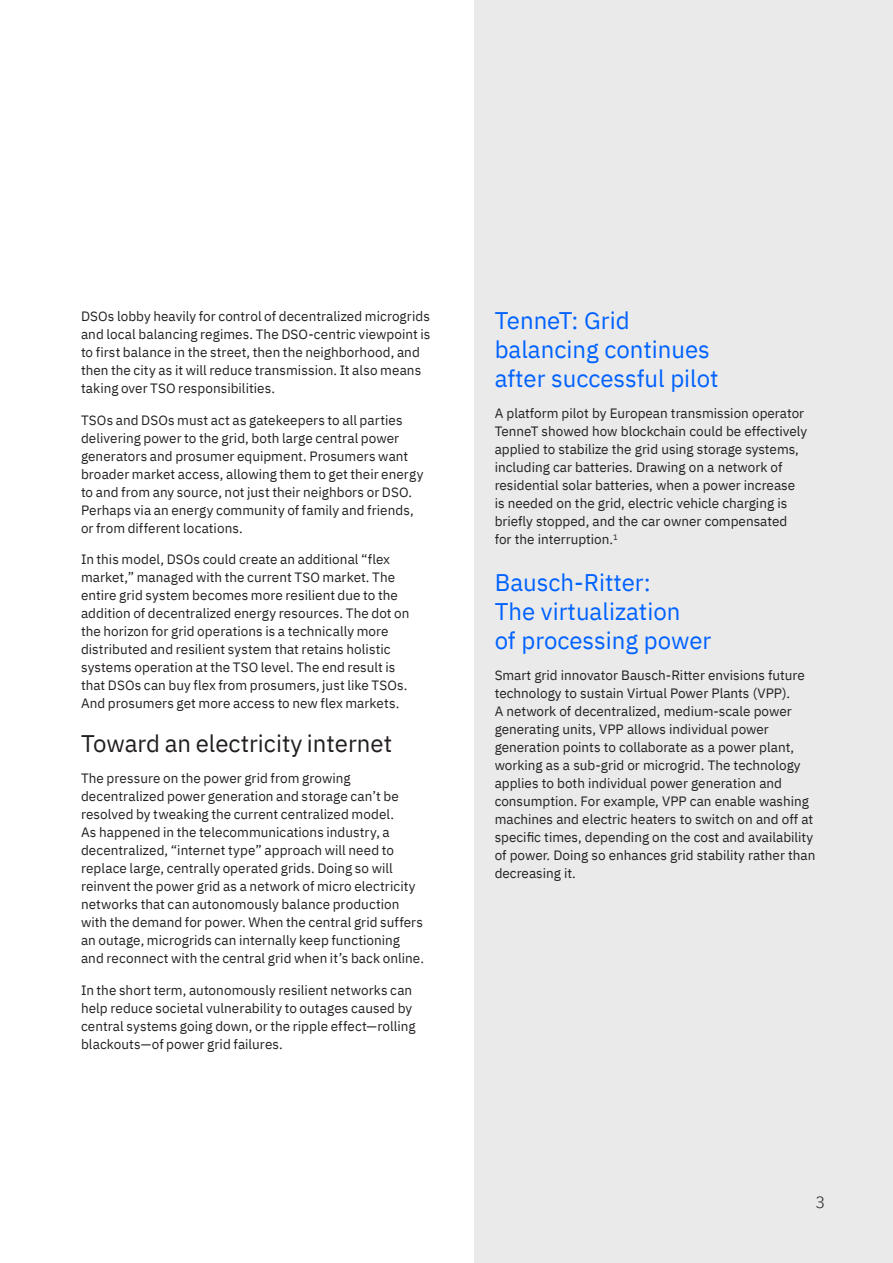
<style>
.page{position:relative;width:893px;height:1263px;background:#fff}
.page>*{position:absolute;margin:0;border:0;box-sizing:border-box;transform-origin:0 0}
.t1{font:24px/28.8px "IBM Plex Sans";color:#0062ff}
.t2{font:24px "IBM Plex Sans";color:#231f20}
.t3{font:300 16.5px "IBM Plex Sans";color:#231f20}
.t4{font:13.5px/18px "IBM Plex Sans";color:#231f20}
</style>
<div class="page">
<div style="left:473px;top:0;width:420px;height:1263px;background:#eaeaea"></div>
<p class="t4" style="left:81px;top:306px;width:351px">DSOs lobby heavily for control of decentralized microgrids and local balancing regimes. The DSO-centric viewpoint is to first balance in the street, then the neighborhood, and then the city as it will reduce transmission. It also means taking over TSO responsibilities.</p>
<p class="t4" style="left:81px;top:410px;width:344px">TSOs and DSOs must act as gatekeepers to all parties delivering power to the grid, both large central power generators and prosumer equipment. Prosumers want broader market access, allowing them to get their energy to and from any source, not just their neighbors or DSO.<br>Perhaps via an energy community of family and friends, or from different locations.</p>
<p class="t4" style="left:81px;top:549px;width:330px">In this model, DSOs could create an additional “flex market,” managed with the current TSO market. The entire grid system becomes more resilient due to the addition of decentralized energy resources. The dot on the horizon for grid operations is a technically more distributed and resilient system that retains holistic systems operation at the TSO level. The end result is that DSOs can buy flex from prosumers, just like TSOs.<br>And prosumers get more access to new flex markets.</p>
<h1 class="t2" style="left:81px;top:725px;width:313px">Toward an electricity internet</h1>
<p class="t4" style="left:81px;top:768px;width:344px">The pressure on the power grid from growing decentralized power generation and storage can’t be resolved by tweaking the current centralized model.<br>As happened in the telecommunications industry, a decentralized, “internet type” approach will need to replace large, centrally operated grids. Doing so will reinvent the power grid as a network of micro electricity networks that can autonomously balance production with the demand for power. When the central grid suffers an outage, microgrids can internally keep functioning and reconnect with the central grid when it’s back online.</p>
<p class="t4" style="left:81px;top:980px;width:336px">In the short term, autonomously resilient networks can help reduce societal vulnerability to outages caused by central systems going down, or the ripple effect—rolling blackouts—of power grid failures.</p>
<h1 class="t1" style="left:495px;top:304px;width:225px">TenneT: Grid balancing continues after successful pilot</h1>
<p class="t4" style="left:495px;top:403px;width:314px">A platform pilot by European transmission operator TenneT showed how blockchain could be effectively applied to stabilize the grid using storage systems, including car batteries. Drawing on a network of residential solar batteries, when a power increase is needed on the grid, electric vehicle charging is briefly stopped, and the car owner compensated for the interruption.<sup>1</sup></p>
<h1 class="t1" style="left:495px;top:566px;width:218px">Bausch-Ritter:<br>The virtualization<br>of processing power</h1>
<p class="t4" style="left:495px;top:665px;width:322px">Smart grid innovator Bausch-Ritter envisions future technology to sustain Virtual Power Plants (VPP).<br>A network of decentralized, medium-scale power generating units, VPP allows individual power generation points to collaborate as a power plant, working as a sub-grid or microgrid. The technology applies to both individual power generation and consumption. For example, VPP can enable washing machines and electric heaters to switch on and off at specific times, depending on the cost and availability of power. Doing so enhances grid stability rather than decreasing it.</p>
<p class="t3" style="left:816px;top:1189px;width:11px">3</p>
</div>
